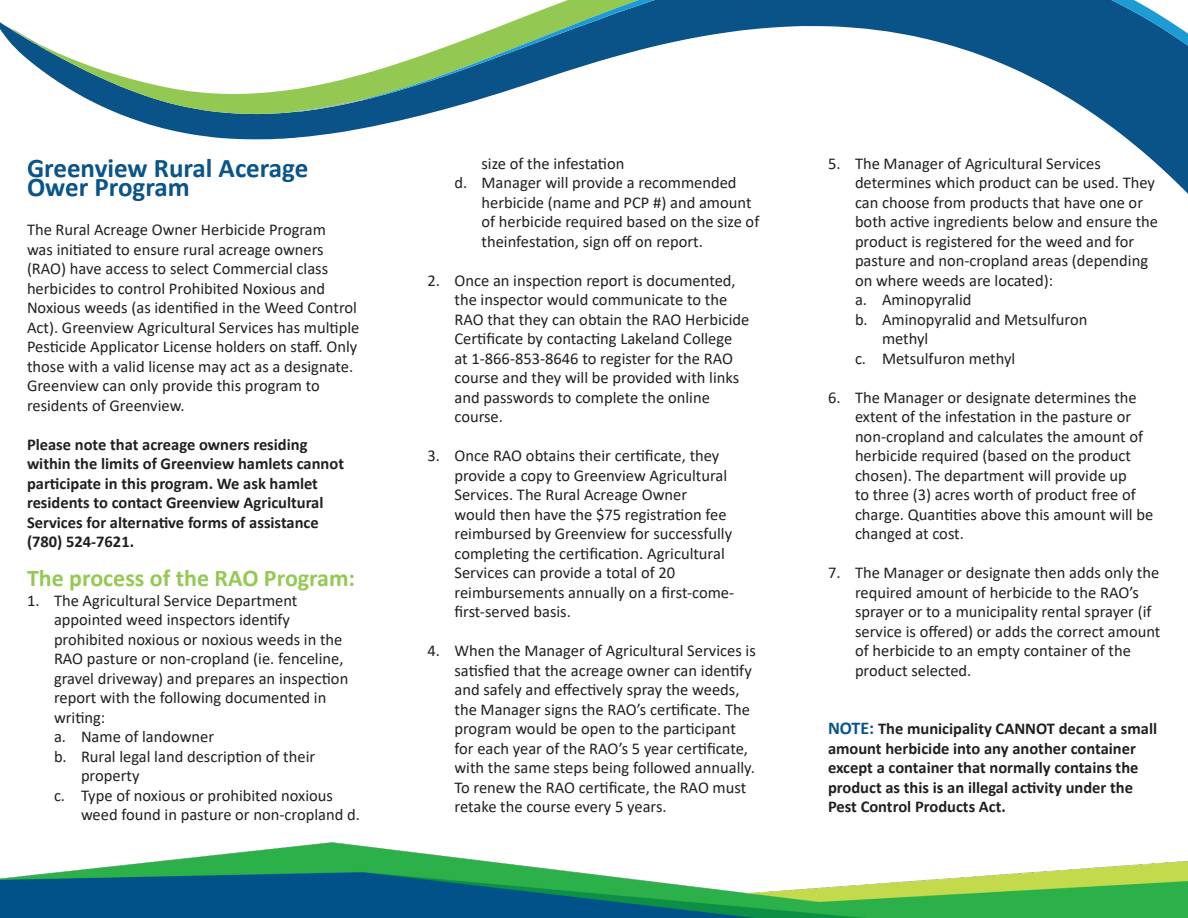
<style>
.page{position:relative;width:1188px;height:918px;background:#fff}
.page>*{position:absolute;margin:0;border:0;box-sizing:border-box;transform-origin:0 0}
.t1{font:700 27px/19.5px "Calibri";color:#095489}
.t2{font:700 24px "Calibri";color:#95c953}
.t3{font:16.5px/19.5px "Calibri";color:#231f20}
.t4{font:700 16.5px/19.5px "Calibri";color:#231f20}
.s1{font-size:18px;color:#095489}
</style>
<div class="page">
<img style="left:0;top:842px;width:1188px;height:76px">
<svg style="left:0;top:22px;width:1188px;height:172px"></svg>
<svg style="left:39px;top:22px;width:1001px;height:92px"></svg>
<svg style="left:365px;top:0;width:823px;height:100px"></svg>
<svg style="left:294px;top:99px;width:71px;height:13px"></svg>
<svg style="left:3px;top:24px;width:49px;height:29px"></svg>
<p class="t1" style="left:27px;top:158px;width:283px">Greenview Rural Acerage<br>Ower Program</p>
<p class="t3" style="left:27px;top:220px;width:334px">The Rural Acreage Owner Herbicide Program<br>was initiated to ensure rural acreage owners (RAO) have access to select Commercial class herbicides to control Prohibited Noxious and Noxious weeds (as identified in the Weed Control Act). Greenview Agricultural Services has multiple Pesticide Applicator License holders on staff. Only those with a valid license may act as a designate.<br>Greenview can only provide this program to residents of Greenview.</p>
<p class="t4" style="left:27px;top:434px;width:319px">Please note that acreage owners residing within the limits of Greenview hamlets cannot participate in this program. We ask hamlet residents to contact Greenview Agricultural Services for alternative forms of assistance</p>
<p class="t4" style="left:27px;top:532px;width:109px">(780) 524-7621.</p>
<p class="t2" style="left:27px;top:561px;width:330px">The process of the RAO Program:</p>
<p class="t3" style="left:54px;top:590px;width:296px;text-indent:-27px">1. The Agricultural Service Department appointed weed inspectors identify prohibited noxious or noxious weeds in the RAO pasture or non-cropland (ie. fenceline, gravel driveway) and prepares an inspection report with the following documented in writing:</p>
<p class="t3" style="left:54px;top:727px;width:162px">a. Name of landowner</p>
<p class="t3" style="left:81px;top:746px;width:236px;text-indent:-27px">b. Rural legal land description of their property</p>
<p class="t3" style="left:81px;top:785px;width:280px;text-indent:-27px">c. Type of noxious or prohibited noxious weed found in pasture or non-cropland d.</p>
<p class="t3" style="left:482px;top:153px;width:145px">size of the infestation</p>
<p class="t3" style="left:482px;top:173px;width:279px;text-indent:-27px">d. Manager will provide a recommended herbicide (name and PCP #) and amount of herbicide required based on the size of theinfestation, sign off on report.</p>
<p class="t3" style="left:454px;top:270px;width:296px;text-indent:-27px">2. Once an inspection report is documented, the inspector would communicate to the RAO that they can obtain the RAO Herbicide Certificate by contacting Lakeland College at 1-866-853-8646 to register for the RAO course and they will be provided with links and passwords to complete the online course.</p>
<p class="t3" style="left:454px;top:446px;width:281px;text-indent:-27px">3. Once RAO obtains their certificate, they provide a copy to Greenview Agricultural Services. The Rural Acreage Owner<br>would then have the $75 registration fee reimbursed by Greenview for successfully completing the certification. Agricultural Services can provide a total of 20 reimbursements annually on a first-come&shy;first-served basis.</p>
<p class="t3" style="left:454px;top:641px;width:303px;text-indent:-27px">4. When the Manager of Agricultural Services is satisfied that the acreage owner can identify and safely and effectively spray the weeds, the Manager signs the RAO’s certificate. The program would be open to the participant for each year of the RAO’s 5 year certificate, with the same steps being followed annually.<br>To renew the RAO certificate, the RAO must retake the course every 5 years.</p>
<p class="t3" style="left:855px;top:153px;width:305px;text-indent:-27px">5. The Manager of Agricultural Services determines which product can be used. They can choose from products that have one or both active ingredients below and ensure the product is registered for the weed and for pasture and non-cropland areas (depending on where weeds are located):</p>
<p class="t3" style="left:855px;top:290px;width:118px">a. Aminopyralid</p>
<p class="t3" style="left:882px;top:309px;width:207px;text-indent:-27px">b. Aminopyralid and Metsulfuron methyl</p>
<p class="t3" style="left:855px;top:348px;width:162px">c. Metsulfuron methyl</p>
<p class="t3" style="left:855px;top:387px;width:300px;text-indent:-27px">6. The Manager or designate determines the extent of the infestation in the pasture or non-cropland and calculates the amount of herbicide required (based on the product chosen). The department will provide up<br>to three (3) acres worth of product free of charge. Quantities above this amount will be changed at cost.</p>
<p class="t3" style="left:855px;top:563px;width:307px;text-indent:-27px">7. The Manager or designate then adds only the required amount of herbicide to the RAO’s sprayer or to a municipality rental sprayer (if service is offered) or adds the correct amount of herbicide to an empty container of the product selected.</p>
<p class="t4" style="left:828px;top:719px;width:331px"><span class="s1">NOTE:</span> The municipality CANNOT decant a small amount herbicide into any another container except a container that normally contains the product as this is an illegal activity under the Pest Control Products Act.</p>
</div>
